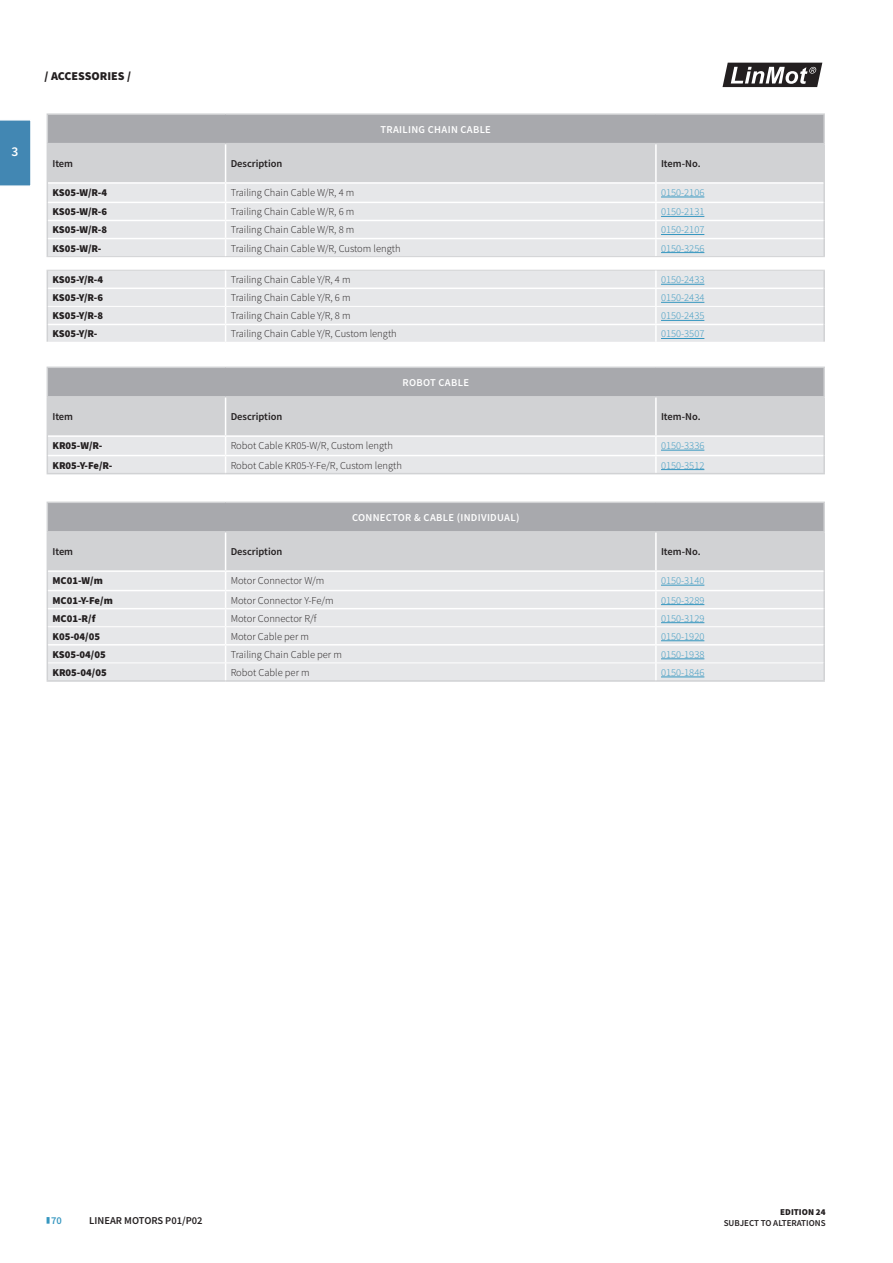
<style>
.page{position:relative;width:893px;height:1263px;background:#fff}
.page>*{position:absolute;margin:0;border:0;box-sizing:border-box;transform-origin:0 0}
.t1{font:600 13.5px "Source Sans Pro";color:#fff}
.t2{font:900 12px "Source Sans Pro";color:#231f20}
.t3{font:300 10.5px "Source Sans Pro";color:#231f20}
.t4{font:900 10.5px "Source Sans Pro";color:#231f20}
.t5{font:300 10.5px "Source Sans Pro";color:#3697c0}
.t6{font:600 10.5px "Source Sans Pro";color:#231f20}
.t7{font:600 10.5px "Source Sans Pro";letter-spacing:.03em;color:#fff}
.t8{font:600 10.5px "Source Sans Pro";color:#3697c0}
.t9{font:600 9px "Source Sans Pro";color:#231f20}
.t10{font:900 9px "Source Sans Pro";color:#231f20}
</style>
<div class="page">
<div style="left:0;top:120px;width:31px;height:66px;background:#4287b3"></div>
<svg style="left:47px;top:1217px;width:3px;height:7px"></svg>
<svg style="left:722px;top:62px;width:101px;height:26px"></svg>
<hr style="left:47px;top:113px;width:179px;height:2px;background:#d1d2d4">
<hr style="left:226px;top:113px;width:430px;height:2px;background:#d1d2d4">
<hr style="left:656px;top:113px;width:169px;height:2px;background:#d1d2d4">
<svg style="left:47px;top:115px;width:778px;height:227px;background:#dcdddf"></svg>
<hr style="left:48px;top:306px;width:178px;height:1px;background:#fff">
<hr style="left:226px;top:306px;width:430px;height:1px;background:#fff">
<hr style="left:656px;top:306px;width:167px;height:1px;background:#fff">
<hr style="left:661px;top:197px;width:43px;height:1px;background:#3697c0">
<hr style="left:661px;top:216px;width:43px;height:1px;background:#3697c0">
<hr style="left:661px;top:234px;width:43px;height:1px;background:#3697c0">
<hr style="left:661px;top:252px;width:43px;height:1px;background:#3697c0">
<hr style="left:661px;top:284px;width:43px;height:1px;background:#3697c0">
<hr style="left:661px;top:302px;width:43px;height:1px;background:#3697c0">
<hr style="left:661px;top:320px;width:43px;height:1px;background:#3697c0">
<hr style="left:661px;top:338px;width:43px;height:1px;background:#3697c0">
<hr style="left:47px;top:502px;width:179px;height:1px;background:#d1d2d4">
<hr style="left:226px;top:502px;width:430px;height:1px;background:#d1d2d4">
<hr style="left:656px;top:502px;width:169px;height:1px;background:#d1d2d4">
<hr style="left:47px;top:680px;width:179px;height:2px;background:#d1d2d4">
<hr style="left:226px;top:680px;width:430px;height:2px;background:#d1d2d4">
<hr style="left:656px;top:680px;width:169px;height:2px;background:#d1d2d4">
<svg style="left:47px;top:503px;width:778px;height:177px;background:#d8d9db"></svg>
<hr style="left:48px;top:626px;width:178px;height:1px;background:#fff">
<hr style="left:226px;top:626px;width:430px;height:1px;background:#fff">
<hr style="left:656px;top:626px;width:167px;height:1px;background:#fff">
<hr style="left:661px;top:585px;width:43px;height:1px;background:#3697c0">
<hr style="left:661px;top:604px;width:43px;height:1px;background:#3697c0">
<hr style="left:661px;top:622px;width:43px;height:1px;background:#3697c0">
<hr style="left:661px;top:640px;width:43px;height:1px;background:#3697c0">
<hr style="left:661px;top:658px;width:43px;height:1px;background:#3697c0">
<hr style="left:661px;top:676px;width:43px;height:1px;background:#3697c0">
<hr style="left:47px;top:367px;width:179px;height:1px;background:#d1d2d4">
<hr style="left:226px;top:367px;width:430px;height:1px;background:#d1d2d4">
<hr style="left:656px;top:367px;width:169px;height:1px;background:#d1d2d4">
<svg style="left:47px;top:368px;width:778px;height:105px;background:#cecfd1"></svg>
<hr style="left:47px;top:473px;width:179px;height:1px;background:#d1d2d4">
<hr style="left:226px;top:473px;width:430px;height:1px;background:#d1d2d4">
<hr style="left:656px;top:473px;width:169px;height:1px;background:#d1d2d4">
<hr style="left:661px;top:450px;width:43px;height:1px;background:#3697c0">
<hr style="left:661px;top:469px;width:43px;height:1px;background:#3697c0">
<p class="t1" style="left:11px;top:143px;width:8px">3</p>
<p class="t2" style="left:45px;top:67px;width:88px">/ ACCESSORIES /</p>
<p class="t7" style="left:381px;top:122px;width:112px">TRAILING CHAIN CABLE</p>
<p class="t6" style="left:52px;top:157px;width:22px">Item</p>
<p class="t6" style="left:231px;top:157px;width:53px">Description</p>
<p class="t6" style="left:661px;top:157px;width:41px">Item-No.</p>
<p class="t4" style="left:52px;top:185px;width:56px">KS05-W/R-4</p>
<p class="t3" style="left:231px;top:186px;width:125px">Trailing Chain Cable W/R, 4 m</p>
<p class="t5" style="left:661px;top:186px;width:45px">0150-2106</p>
<p class="t4" style="left:52px;top:205px;width:56px">KS05-W/R-6</p>
<p class="t3" style="left:231px;top:205px;width:125px">Trailing Chain Cable W/R, 6 m</p>
<p class="t5" style="left:661px;top:205px;width:45px">0150-2131</p>
<p class="t4" style="left:52px;top:223px;width:56px">KS05-W/R-8</p>
<p class="t3" style="left:231px;top:224px;width:125px">Trailing Chain Cable W/R, 8 m</p>
<p class="t5" style="left:661px;top:224px;width:45px">0150-2107</p>
<p class="t4" style="left:52px;top:241px;width:51px">KS05-W/R-</p>
<p class="t3" style="left:231px;top:242px;width:171px">Trailing Chain Cable W/R, Custom length</p>
<p class="t5" style="left:661px;top:242px;width:45px">0150-3256</p>
<p class="t4" style="left:52px;top:272px;width:52px">KS05-Y/R-4</p>
<p class="t3" style="left:231px;top:273px;width:121px">Trailing Chain Cable Y/R, 4 m</p>
<p class="t5" style="left:661px;top:273px;width:45px">0150-2433</p>
<p class="t4" style="left:52px;top:290px;width:52px">KS05-Y/R-6</p>
<p class="t3" style="left:231px;top:291px;width:121px">Trailing Chain Cable Y/R, 6 m</p>
<p class="t5" style="left:661px;top:291px;width:45px">0150-2434</p>
<p class="t4" style="left:52px;top:309px;width:52px">KS05-Y/R-8</p>
<p class="t3" style="left:231px;top:309px;width:121px">Trailing Chain Cable Y/R, 8 m</p>
<p class="t5" style="left:661px;top:309px;width:45px">0150-2435</p>
<p class="t4" style="left:52px;top:327px;width:47px">KS05-Y/R-</p>
<p class="t3" style="left:231px;top:327px;width:168px">Trailing Chain Cable Y/R, Custom length</p>
<p class="t5" style="left:661px;top:327px;width:45px">0150-3507</p>
<p class="t7" style="left:402px;top:376px;width:68px">ROBOT CABLE</p>
<p class="t6" style="left:52px;top:410px;width:22px">Item</p>
<p class="t6" style="left:231px;top:410px;width:53px">Description</p>
<p class="t6" style="left:661px;top:410px;width:41px">Item-No.</p>
<p class="t4" style="left:52px;top:438px;width:52px">KR05-W/R-</p>
<p class="t3" style="left:231px;top:439px;width:164px">Robot Cable KR05-W/R, Custom length</p>
<p class="t5" style="left:661px;top:439px;width:45px">0150-3336</p>
<p class="t4" style="left:52px;top:458px;width:62px">KR05-Y-Fe/R-</p>
<p class="t3" style="left:231px;top:459px;width:173px">Robot Cable KR05-Y-Fe/R, Custom length</p>
<p class="t5" style="left:661px;top:459px;width:45px">0150-3512</p>
<p class="t7" style="left:352px;top:511px;width:169px">CONNECTOR &amp; CABLE (INDIVIDUAL)</p>
<p class="t6" style="left:52px;top:545px;width:22px">Item</p>
<p class="t6" style="left:231px;top:545px;width:53px">Description</p>
<p class="t6" style="left:661px;top:545px;width:41px">Item-No.</p>
<p class="t4" style="left:52px;top:573px;width:52px">MC01-W/m</p>
<p class="t3" style="left:231px;top:574px;width:95px">Motor Connector W/m</p>
<p class="t5" style="left:661px;top:574px;width:45px">0150-3140</p>
<p class="t4" style="left:52px;top:593px;width:62px">MC01-Y-Fe/m</p>
<p class="t3" style="left:231px;top:594px;width:105px">Motor Connector Y-Fe/m</p>
<p class="t5" style="left:661px;top:594px;width:45px">0150-3289</p>
<p class="t4" style="left:52px;top:611px;width:45px">MC01-R/f</p>
<p class="t3" style="left:231px;top:612px;width:87px">Motor Connector R/f</p>
<p class="t5" style="left:661px;top:612px;width:45px">0150-3129</p>
<p class="t4" style="left:52px;top:629px;width:49px">K05-04/05</p>
<p class="t3" style="left:231px;top:630px;width:80px">Motor Cable per m</p>
<p class="t5" style="left:661px;top:630px;width:45px">0150-1920</p>
<p class="t4" style="left:52px;top:647px;width:55px">KS05-04/05</p>
<p class="t3" style="left:231px;top:648px;width:113px">Trailing Chain Cable per m</p>
<p class="t5" style="left:661px;top:648px;width:45px">0150-1938</p>
<p class="t4" style="left:52px;top:665px;width:56px">KR05-04/05</p>
<p class="t3" style="left:231px;top:666px;width:80px">Robot Cable per m</p>
<p class="t5" style="left:661px;top:666px;width:45px">0150-1846</p>
<p class="t8" style="left:51px;top:1214px;width:12px">70</p>
<p class="t6" style="left:89px;top:1214px;width:115px">LINEAR MOTORS P01/P02</p>
<p class="t10" style="left:780px;top:1206px;width:47px">EDITION 24</p>
<p class="t9" style="left:724px;top:1217px;width:103px">SUBJECT TO ALTERATIONS</p>
</div>
